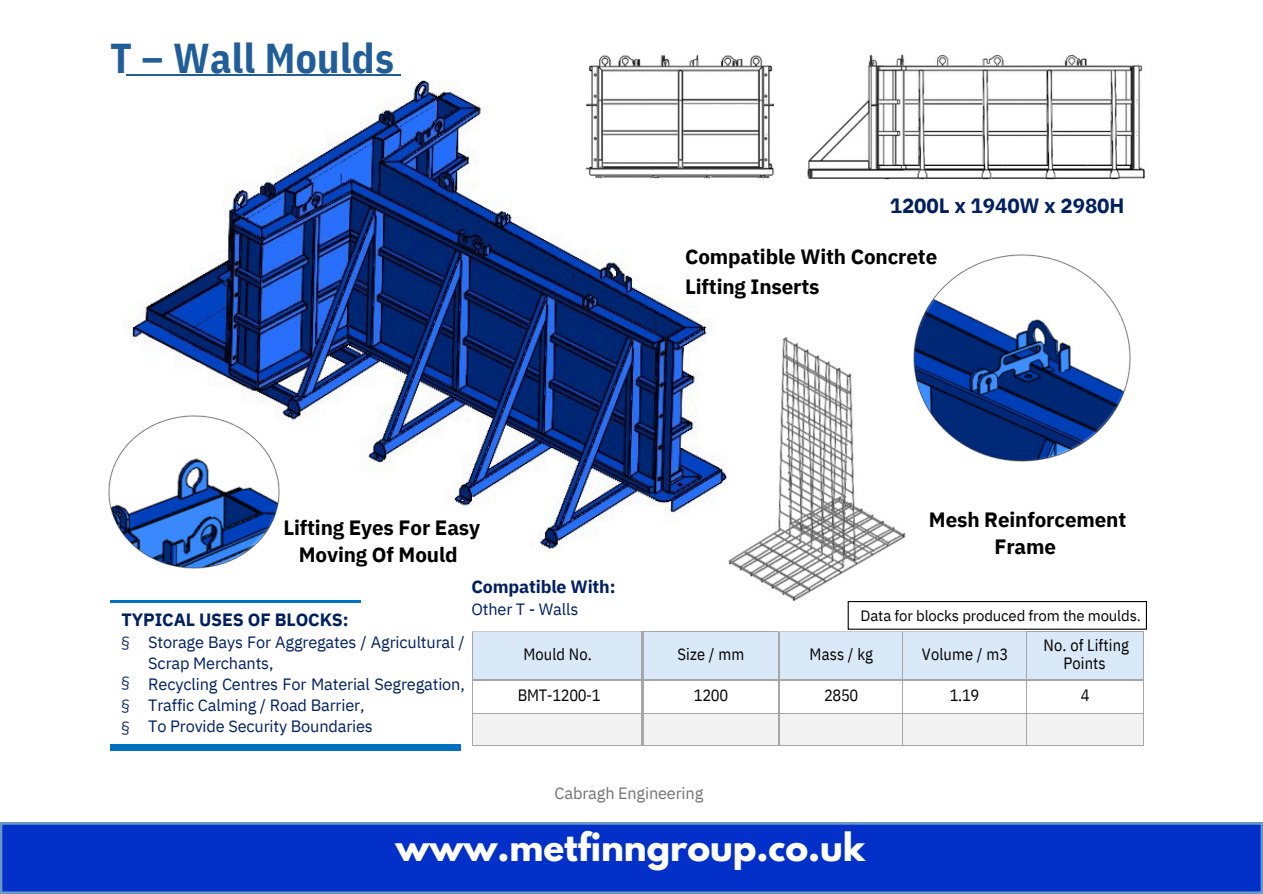
<style>
.page{position:relative;width:1263px;height:894px;background:#fff}
.page>*{position:absolute;margin:0;border:0;box-sizing:border-box;transform-origin:0 0}
.t1{font:700 41.55px "IBM Plex Sans Cond";letter-spacing:.01em;color:#215e99}
.t2{font:700 34.5px "League Spartan";color:#fff}
.t3{font:700 20.55px/26.7px "IBM Plex Sans";letter-spacing:-.005em;color:#000;text-align:center}
.t4{font:700 20.55px "IBM Plex Sans";letter-spacing:-.005em;color:#002060}
.t5{font:700 17.7px "IBM Plex Sans";letter-spacing:-.01em;color:#002060}
.t6{font:16.35px/21.1px "IBM Plex Sans";letter-spacing:-.01em;color:#002060}
.t7{font:16.35px/18.9px "IBM Plex Sans Cond";letter-spacing:.01em;color:#000;text-align:center}
.t8{font:16.35px "IBM Plex Sans";letter-spacing:-.01em;color:#747474}
.t9{font:16.35px "Montserrat";color:#002060}
.t10{font:15px "IBM Plex Sans";letter-spacing:-.01em;color:#000}
</style>
<div class="page">
<img style="left:127px;top:80px;width:600px;height:469px">
<img style="left:914px;top:254px;width:217px;height:207px">
<hr style="left:126px;top:74px;width:275px;height:2px;background:#215e99">
<div style="left:473px;top:632px;width:168px;height:47px;background:#dae9f8"></div>
<div style="left:644px;top:632px;width:134px;height:47px;background:#dae9f8"></div>
<div style="left:779px;top:632px;width:123px;height:47px;background:#dae9f8"></div>
<div style="left:903px;top:632px;width:123px;height:47px;background:#dae9f8"></div>
<div style="left:1027px;top:632px;width:117px;height:47px;background:#dae9f8"></div>
<hr style="left:473px;top:631px;width:168px;height:1px;background:#a6a6a6">
<hr style="left:642px;top:631px;width:136px;height:1px;background:#a6a6a6">
<hr style="left:779px;top:631px;width:123px;height:1px;background:#a6a6a6">
<hr style="left:903px;top:631px;width:123px;height:1px;background:#a6a6a6">
<hr style="left:1027px;top:631px;width:117px;height:1px;background:#a6a6a6">
<hr style="left:641px;top:632px;width:3px;height:47px;background:#a6a6a6">
<hr style="left:778px;top:632px;width:1px;height:47px;background:#a6a6a6">
<hr style="left:902px;top:632px;width:1px;height:47px;background:#a6a6a6">
<hr style="left:1026px;top:632px;width:1px;height:47px;background:#a6a6a6">
<hr style="left:1144px;top:632px;width:1px;height:47px;background:#a6a6a6">
<hr style="left:473px;top:679px;width:168px;height:2px;background:#a6a6a6">
<hr style="left:644px;top:679px;width:134px;height:2px;background:#a6a6a6">
<hr style="left:779px;top:679px;width:123px;height:2px;background:#a6a6a6">
<hr style="left:903px;top:679px;width:123px;height:2px;background:#a6a6a6">
<hr style="left:1028px;top:679px;width:116px;height:2px;background:#a6a6a6">
<hr style="left:641px;top:681px;width:3px;height:31px;background:#a6a6a6">
<hr style="left:778px;top:681px;width:1px;height:31px;background:#a6a6a6">
<hr style="left:902px;top:681px;width:1px;height:31px;background:#a6a6a6">
<hr style="left:1026px;top:681px;width:1px;height:31px;background:#a6a6a6">
<hr style="left:1144px;top:681px;width:1px;height:31px;background:#a6a6a6">
<div style="left:473px;top:713px;width:168px;height:31px;background:#f2f2f2"></div>
<div style="left:644px;top:713px;width:134px;height:31px;background:#f2f2f2"></div>
<div style="left:779px;top:713px;width:123px;height:31px;background:#f2f2f2"></div>
<div style="left:903px;top:713px;width:123px;height:31px;background:#f2f2f2"></div>
<div style="left:1027px;top:713px;width:117px;height:31px;background:#f2f2f2"></div>
<hr style="left:473px;top:712px;width:168px;height:1px;background:#a6a6a6">
<hr style="left:644px;top:712px;width:134px;height:1px;background:#a6a6a6">
<hr style="left:779px;top:712px;width:123px;height:1px;background:#a6a6a6">
<hr style="left:903px;top:712px;width:123px;height:1px;background:#a6a6a6">
<hr style="left:1027px;top:712px;width:117px;height:1px;background:#a6a6a6">
<hr style="left:472px;top:713px;width:1px;height:32px;background:#a6a6a6">
<hr style="left:473px;top:745px;width:168px;height:1px;background:#a6a6a6">
<hr style="left:641px;top:713px;width:3px;height:32px;background:#a6a6a6">
<hr style="left:642px;top:745px;width:136px;height:1px;background:#a6a6a6">
<hr style="left:778px;top:713px;width:1px;height:32px;background:#a6a6a6">
<hr style="left:779px;top:745px;width:123px;height:1px;background:#a6a6a6">
<hr style="left:902px;top:713px;width:1px;height:32px;background:#a6a6a6">
<hr style="left:903px;top:745px;width:123px;height:1px;background:#a6a6a6">
<hr style="left:1026px;top:713px;width:1px;height:32px;background:#a6a6a6">
<hr style="left:1027px;top:745px;width:117px;height:1px;background:#a6a6a6">
<hr style="left:1144px;top:713px;width:1px;height:32px;background:#a6a6a6">
<div style="left:848px;top:601px;width:299px;height:28px;border:1px solid #000"></div>
<div style="left:110px;top:744px;width:350px;height:6px;background:#0070c0"></div>
<hr style="left:110px;top:600px;width:251px;height:2px;background:#0070c0">
<img style="left:807px;top:55px;width:338px;height:124px">
<img style="left:586px;top:55px;width:188px;height:123px">
<img style="left:728px;top:337px;width:177px;height:263px">
<img style="left:109px;top:415px;width:171px;height:153px">
<svg style="left:0;top:822px;width:1263px;height:71px;background:#0836c8"></svg>
<p class="t1" style="left:110px;top:30px;width:285px">T – Wall Moulds</p>
<p class="t4" style="left:890px;top:192px;width:236px">1200L x 1940W x 2980H</p>
<p class="t3" style="left:685px;top:241px;width:254px;line-height:30px;text-align:left">Compatible With Concrete<br>Lifting Inserts</p>
<p class="t3" style="left:283px;top:514px;width:198px">Lifting Eyes For Easy<br>Moving Of Mould</p>
<p class="t3" style="left:929px;top:506px;width:199px">Mesh Reinforcement<br>Frame</p>
<p class="t5" style="left:122px;top:607px;width:229px">TYPICAL USES OF BLOCKS:</p>
<p class="t9" style="left:122px;top:632px;width:10px">§</p>
<p class="t9" style="left:122px;top:672px;width:10px">§</p>
<p class="t9" style="left:122px;top:695px;width:10px">§</p>
<p class="t9" style="left:122px;top:716px;width:10px">§</p>
<h3 class="t6" style="left:148px;top:630px;width:318px">Storage Bays For Aggregates / Agricultural /<br>Scrap Merchants,</h3>
<h6 class="t6" style="left:148px;top:673px;width:318px">Recycling Centres For Material Segregation,<br>Traffic Calming / Road Barrier,</h6>
<p class="t6" style="left:148px;top:715px;width:226px">To Provide Security Boundaries</p>
<h3 class="t5" style="left:471px;top:575px;width:146px">Compatible With:</h3>
<p class="t6" style="left:471px;top:597px;width:108px">Other T - Walls</p>
<h4 class="t10" style="left:861px;top:605px;width:282px">Data for blocks produced from the moulds.</h4>
<h5 class="t7" style="left:523px;top:644px;width:70px">Mould No.</h5>
<p class="t7" style="left:677px;top:644px;width:68px">Size / mm</p>
<p class="t7" style="left:810px;top:644px;width:65px">Mass / kg</p>
<p class="t7" style="left:922px;top:644px;width:88px">Volume / m3</p>
<p class="t7" style="left:1044px;top:634px;width:87px">No. of Lifting<br>Points</p>
<p class="t7" style="left:518px;top:685px;width:84px">BMT-1200-1</p>
<p class="t7" style="left:694px;top:685px;width:36px">1200</p>
<p class="t7" style="left:824px;top:685px;width:36px">2850</p>
<p class="t7" style="left:950px;top:685px;width:31px">1.19</p>
<p class="t7" style="left:1081px;top:685px;width:10px">4</p>
<p class="t8" style="left:555px;top:781px;width:150px">Cabragh Engineering</p>
<p class="t2" style="left:395px;top:829px;width:471px">www.metfinngroup.co.uk</p>
</div>
